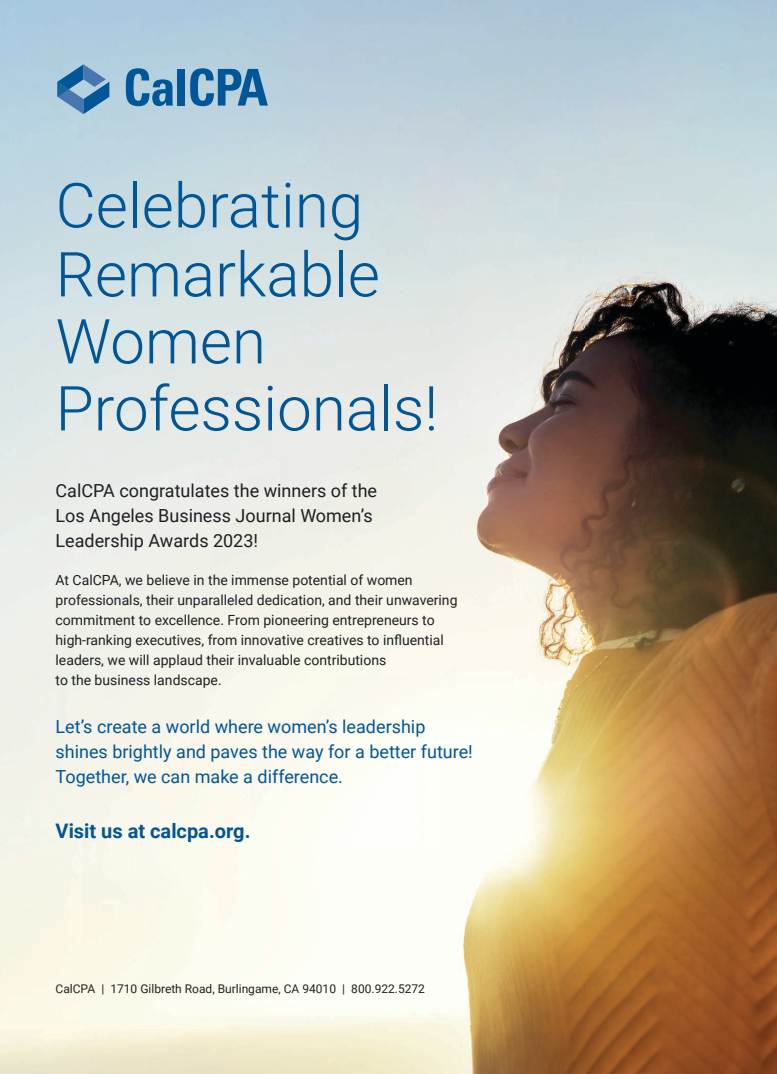
<style>
.page{position:relative;width:777px;height:1074px;background:#fff}
.page>*{position:absolute;margin:0;border:0;box-sizing:border-box;transform-origin:0 0}
.t1{font:300 62px/67.7px "Roboto";color:#005696}
.t2{font:700 20px "Roboto";color:#005696}
.t3{font:18px/25px "Roboto";color:#005696}
.t4{font:18px/25px "Roboto";color:#1d2023}
.t5{font:14px/20px "Roboto";color:#1d2023}
.t6{font:12px "Roboto";color:#231f20}
</style>
<div class="page">
<img style="left:584px;top:0;width:193px;height:1074px">
<img style="left:0;top:0;width:584px;height:1074px">
<svg style="left:58px;top:64px;width:51px;height:50px"></svg>
<svg style="left:126px;top:68px;width:47px;height:38px"></svg>
<div style="left:178px;top:69px;width:7px;height:37px;background:#005697"></div>
<svg style="left:190px;top:68px;width:78px;height:38px"></svg>
<h1 class="t1" style="left:56px;top:169px;width:384px">Celebrating<br>Remarkable<br>Women<br>Professionals!</h1>
<p class="t4" style="left:56px;top:478px;width:323px">CalCPA congratulates the winners of the<br>Los Angeles Business Journal Women’s<br>Leadership Awards 2023!</p>
<p class="t5" style="left:56px;top:570px;width:403px">At CalCPA, we believe in the immense potential of women professionals, their unparalleled dedication, and their unwavering commitment to excellence. From pioneering entrepreneurs to high-ranking executives, from innovative creatives to influential leaders, we will applaud their invaluable contributions<br>to the business landscape.</p>
<p class="t3" style="left:56px;top:713px;width:419px">Let’s create a world where women’s leadership shines brightly and paves the way for a better future!<br>Together, we can make a difference.</p>
<h2 class="t2" style="left:56px;top:817px;width:196px">Visit us at calcpa.org.</h2>
<p class="t6" style="left:56px;top:980px;width:371px">CalCPA | 1710 Gilbreth Road, Burlingame, CA 94010 | 800.922.5272</p>
</div>
